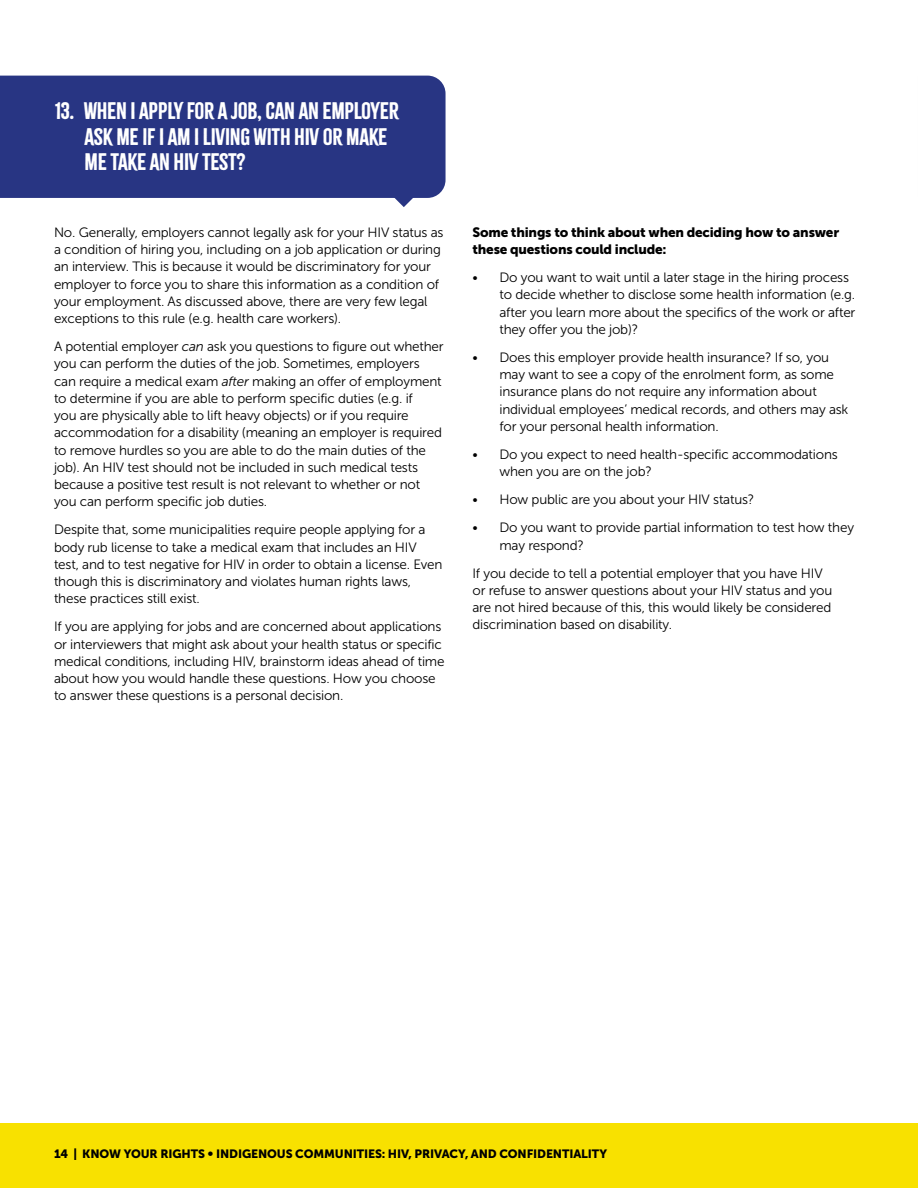
<style>
.page{position:relative;width:918px;height:1188px;background:#fff}
.page>*{position:absolute;margin:0;border:0;box-sizing:border-box;transform-origin:0 0}
.Questions{font:21px/25.5px "Citrus Gothic Solid";letter-spacing:-.015em;color:#fff}
.Body_Copy{font:13.5px/17.2px "Museo Sans 300";letter-spacing:-.015em;color:#000}
.Body_Copy-2{font:13.5px/17.2px "Museo Sans 900";letter-spacing:-.015em;color:#000}
.t1{font:12px "Museo Sans 900";letter-spacing:-.01em;color:#000}
.s1{font-style:italic}
</style>
<div class="page">
<div style="left:0;top:1123px;width:918px;height:65px;background:#f8e100"></div>
<div style="left:0;top:76px;width:446px;height:122px;background:#283583"></div>
<svg style="left:387px;top:173px;width:34px;height:34px"></svg>
<p class="Questions" style="left:85px;top:98px;width:316px;text-indent:-30px">13. WHEN I APPLY FOR A JOB, CAN AN EMPLOYER<br>ASK ME IF I AM I LIVING WITH HIV OR MAKE<br>ME TAKE AN HIV TEST?</p>
<p class="Body_Copy" style="left:54px;top:224px;width:391px">No. Generally, employers cannot legally ask for your HIV status as a condition of hiring you, including on a job application or during an interview. This is because it would be discriminatory for your employer to force you to share this information as a condition of your employment. As discussed above, there are very few legal exceptions to this rule (e.g. health care workers).</p>
<p class="Body_Copy" style="left:54px;top:338px;width:391px">A potential employer <span class="s1">can</span> ask you questions to figure out whether you can perform the duties of the job. Sometimes, employers can require a medical exam <span class="s1">after</span> making an offer of employment to determine if you are able to perform specific duties (e.g. if<br>you are physically able to lift heavy objects) or if you require accommodation for a disability (meaning an employer is required to remove hurdles so you are able to do the main duties of the job). An HIV test should not be included in such medical tests because a positive test result is not relevant to whether or not you can perform specific job duties.</p>
<p class="Body_Copy" style="left:54px;top:521px;width:390px">Despite that, some municipalities require people applying for a body rub license to take a medical exam that includes an HIV test, and to test negative for HIV in order to obtain a license. Even though this is discriminatory and violates human rights laws, these practices still exist.</p>
<p class="Body_Copy" style="left:54px;top:618px;width:392px">If you are applying for jobs and are concerned about applications or interviewers that might ask about your health status or specific medical conditions, including HIV, brainstorm ideas ahead of time about how you would handle these questions. How you choose to answer these questions is a personal decision.</p>
<p class="Body_Copy-2" style="left:472px;top:223px;width:368px">Some things to think about when deciding how to answer these questions could include:</p>
<p class="Body_Copy" style="left:500px;top:269px;width:357px;text-indent:-27px">• Do you want to wait until a later stage in the hiring process to decide whether to disclose some health information (e.g. after you learn more about the specifics of the work or after they offer you the job)?</p>
<p class="Body_Copy" style="left:500px;top:349px;width:350px;text-indent:-27px">• Does this employer provide health insurance? If so, you may want to see a copy of the enrolment form, as some insurance plans do not require any information about individual employees’ medical records, and others may ask for your personal health information.</p>
<p class="Body_Copy" style="left:500px;top:446px;width:340px;text-indent:-27px">• Do you expect to need health-specific accommodations when you are on the job?</p>
<p class="Body_Copy" style="left:472px;top:491px;width:283px">• How public are you about your HIV status?</p>
<p class="Body_Copy" style="left:500px;top:519px;width:356px;text-indent:-27px">• Do you want to provide partial information to test how they may respond?</p>
<p class="Body_Copy" style="left:472px;top:564px;width:361px">If you decide to tell a potential employer that you have HIV or refuse to answer questions about your HIV status and you are not hired because of this, this would likely be considered discrimination based on disability.</p>
<p class="t1" style="left:54px;top:1147px;width:555px">14 | KNOW YOUR RIGHTS • INDIGENOUS COMMUNITIES: HIV, PRIVACY, AND CONFIDENTIALITY</p>
</div>
